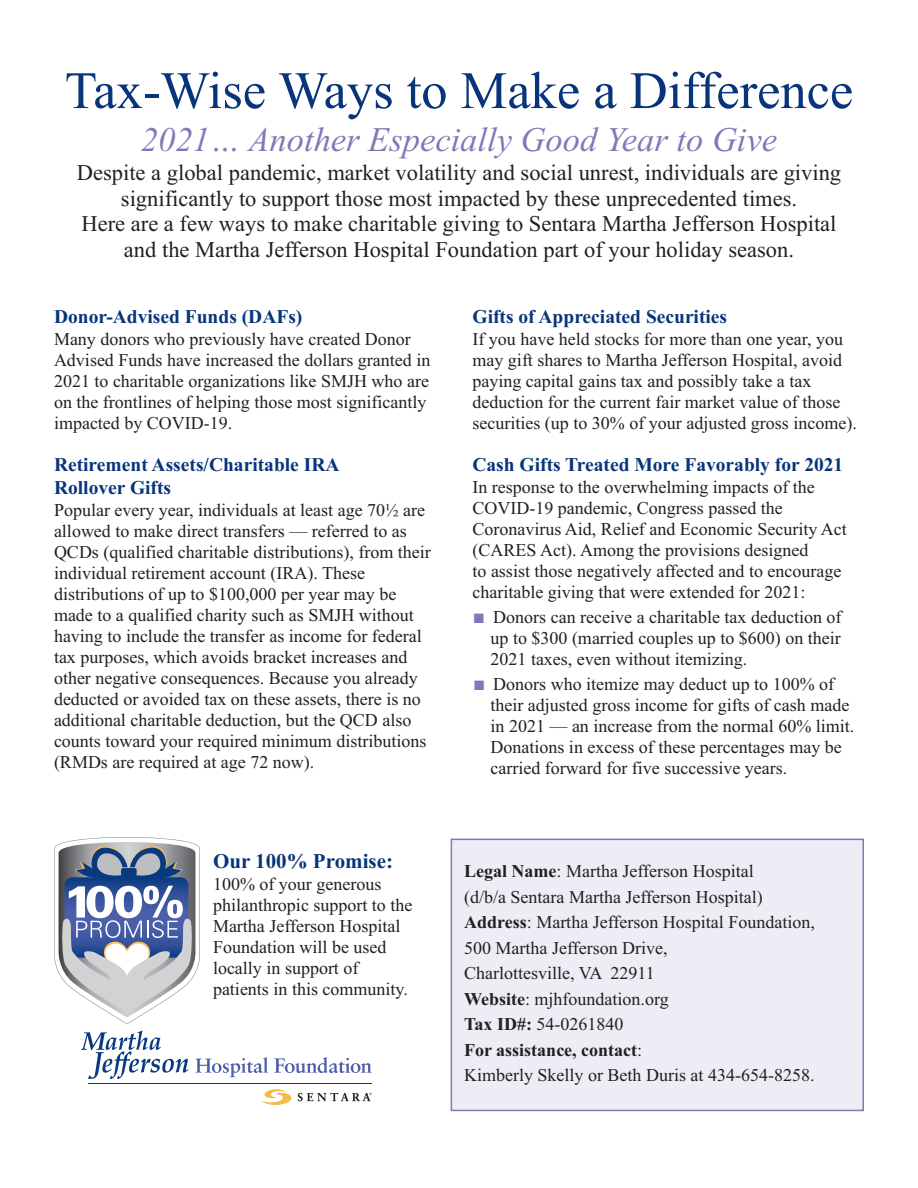
<style>
.page{position:relative;width:918px;height:1188px;background:#fff}
.page>*{position:absolute;margin:0;border:0;box-sizing:border-box;transform-origin:0 0}
.t1{font:52.5px "Times";color:#08347b}
.t2{font:italic 34.5px "Times";color:#8278b8}
.t3{font:22.5px/25.5px "Times";color:#231f20;text-align:center}
.t4{font:700 21px "Times";color:#08347b}
.t5{font:700 19.5px/22.5px "Times";color:#08347b}
.t6{font:18px/21px "Times";color:#231f20}
.s1{color:#8278b8}
.s2{font-weight:700}
</style>
<div class="page">
<svg style="left:54px;top:837px;width:146px;height:187px"></svg>
<div style="left:452px;top:840px;width:410px;height:270px;background:#ededf6"></div>
<div style="left:451px;top:839px;width:413px;height:272px;border:2px solid #8278b8"></div>
<svg style="left:81px;top:1031px;width:107px;height:48px"></svg>
<svg style="left:195px;top:1057px;width:73px;height:20px"></svg>
<svg style="left:274px;top:1057px;width:98px;height:16px"></svg>
<hr style="left:88px;top:1083px;width:283px;height:1px;background:#073a81">
<svg style="left:261px;top:1089px;width:111px;height:16px"></svg>
<h1 class="t1" style="left:65px;top:72px;width:790px">Tax-Wise Ways to Make a Difference</h1>
<h2 class="t2" style="left:141px;top:119px;width:638px">2021… Another Especially Good Year to Give</h2>
<p class="t3" style="left:77px;top:162px;width:766px">Despite a global pandemic, market volatility and social unrest, individuals are giving significantly to support those most impacted by these unprecedented times.<br>Here are a few ways to make charitable giving to Sentara Martha Jefferson Hospital and the Martha Jefferson Hospital Foundation part of your holiday season.</p>
<p class="t5" style="left:54px;top:307px;width:250px">Donor-Advised Funds (DAFs)</p>
<p class="t6" style="left:54px;top:330px;width:378px">Many donors who previously have created Donor Advised Funds have increased the dollars granted in 2021 to charitable organizations like SMJH who are on the frontlines of helping those most significantly impacted by COVID-19.</p>
<p class="t5" style="left:54px;top:456px;width:287px">Retirement Assets/Charitable IRA<br>Rollover Gifts</p>
<p class="t6" style="left:54px;top:501px;width:378px">Popular every year, individuals at least age 70½ are allowed to make direct transfers — referred to as QCDs (qualified charitable distributions), from their individual retirement account (IRA). These distributions of up to $100,000 per year may be made to a qualified charity such as SMJH without having to include the transfer as income for federal tax purposes, which avoids bracket increases and other negative consequences. Because you already deducted or avoided tax on these assets, there is no additional charitable deduction, but the QCD also counts toward your required minimum distributions (RMDs are required at age 72 now).</p>
<p class="t4" style="left:213px;top:854px;width:182px">Our 100% Promise:</p>
<p class="t6" style="left:213px;top:875px;width:201px">100% of your generous philanthropic support to the<br>Martha Jefferson Hospital<br>Foundation will be used locally in support of patients in this community.</p>
<p class="t5" style="left:472px;top:307px;width:256px">Gifts of Appreciated Securities</p>
<p class="t6" style="left:472px;top:330px;width:386px">If you have held stocks for more than one year, you may gift shares to Martha Jefferson Hospital, avoid paying capital gains tax and possibly take a tax deduction for the current fair market value of those securities (up to 30% of your adjusted gross income).</p>
<p class="t5" style="left:472px;top:456px;width:372px">Cash Gifts Treated More Favorably for 2021</p>
<p class="t6" style="left:472px;top:478px;width:376px">In response to the overwhelming impacts of the COVID-19 pandemic, Congress passed the Coronavirus Aid, Relief and Economic Security Act (CARES Act). Among the provisions designed<br>to assist those negatively affected and to encourage charitable giving that were extended for 2021:</p>
<p class="t6" style="left:491px;top:608px;width:353px;text-align:justify;text-indent:-17px"><span class="s1">■</span> Donors can receive a charitable tax deduction of up to $300 (married couples up to $600) on their 2021 taxes, even without itemizing.</p>
<p class="t6" style="left:490px;top:676px;width:365px;text-indent:-16px"><span class="s1">■</span> Donors who itemize may deduct up to 100% of their adjusted gross income for gifts of cash made in 2021 — an increase from the normal 60% limit.<br>Donations in excess of these percentages may be carried forward for five successive years.</p>
<p class="t6" style="left:464px;top:860px;width:352px;line-height:25.5px"><span class="s2">Legal Name</span>: Martha Jefferson Hospital<br>(d/b/a Sentara Martha Jefferson Hospital)<br><span class="s2">Address</span>: Martha Jefferson Hospital Foundation, 500 Martha Jefferson Drive,<br>Charlottesville, VA 22911<br><span class="s2">Website</span>: mjhfoundation.org<br><span class="s2">Tax ID#:</span> 54-0261840<br><span class="s2">For assistance, contact</span>:<br>Kimberly Skelly or Beth Duris at 434-654-8258.</p>
</div>
